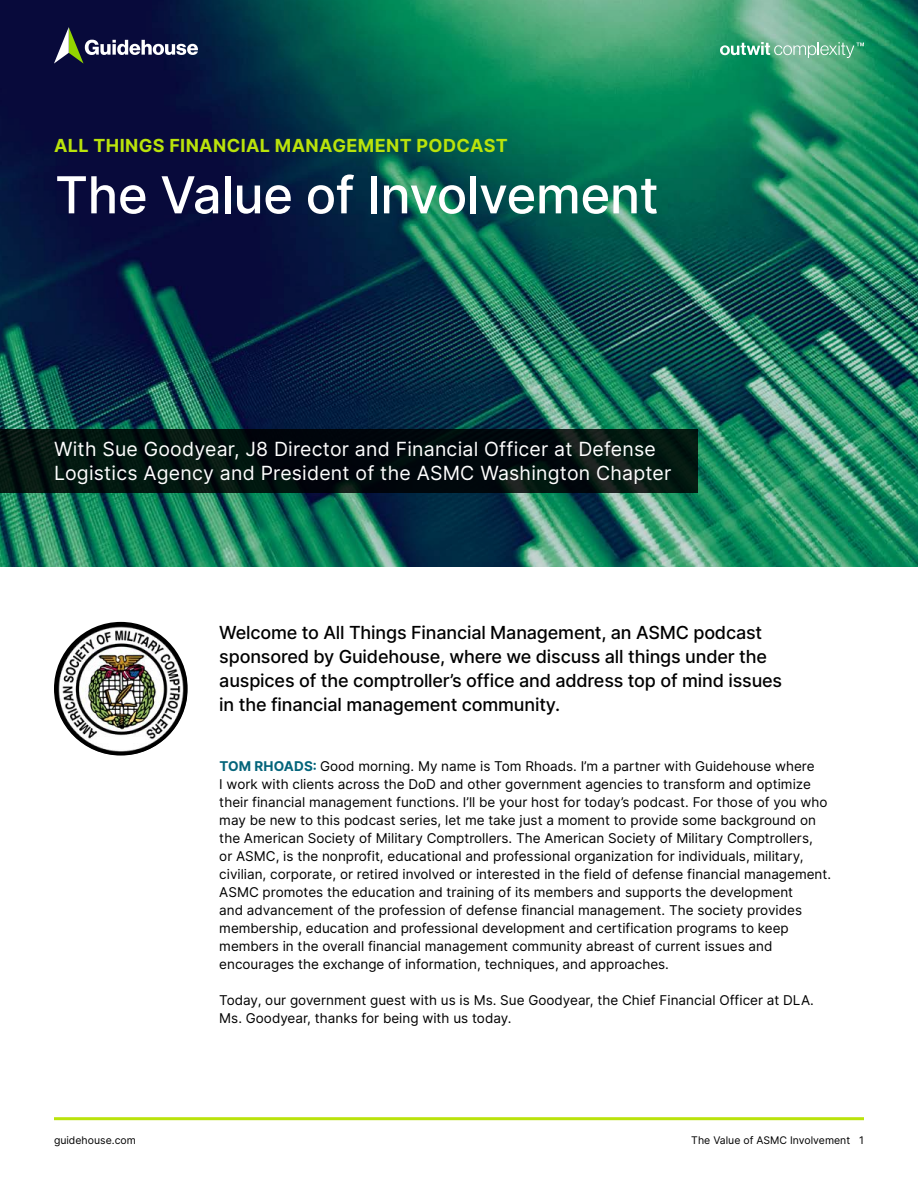
<style>
.page{position:relative;width:918px;height:1188px;background:#fff}
.page>*{position:absolute;margin:0;border:0;box-sizing:border-box;transform-origin:0 0}
.t1{font:500 51px "Inter";letter-spacing:-.01em;color:#fff}
.t2{font:19.5px/24px "Inter";letter-spacing:.01em;color:#fff}
.t3{font:500 18px/24px "Inter";letter-spacing:-.01em;color:#000}
.t4{font:700 18px "Inter";letter-spacing:.02em;color:#bae30b}
.t5{font:13.5px/18px "Inter";color:#000}
.t6{font:10.5px "Inter";color:#000}
.s1{font-weight:700;color:#03647a}
</style>
<div class="page">
<hr style="left:54px;top:1117px;width:810px;height:3px;background:#bae30b">
<svg style="left:0;top:0;width:918px;height:567px;background:#155954"></svg>
<svg style="left:0;top:429px;width:698px;height:63px;background:#03100f"></svg>
<svg style="left:720px;top:42px;width:144px;height:16px;background:#75bc9b"></svg>
<svg style="left:54px;top:27px;width:144px;height:37px;background:#3b415e"></svg>
<img style="left:55px;top:623px;width:132px;height:130px">
<div style="left:54px;top:622px;width:134px;height:134px;border:3px solid #000;border-radius:50%"></div>
<h3 class="t4" style="left:54px;top:132px;width:455px">ALL THINGS FINANCIAL MANAGEMENT PODCAST</h3>
<h1 class="t1" style="left:55px;top:157px;width:605px">The Value of Involvement</h1>
<h2 class="t2" style="left:54px;top:436px;width:619px">With Sue Goodyear, J8 Director and Financial Officer at Defense<br>Logistics Agency and President of the ASMC Washington Chapter</h2>
<h3 class="t3" style="left:219px;top:620px;width:564px">Welcome to All Things Financial Management, an ASMC podcast sponsored by Guidehouse, where we discuss all things under the auspices of the comptroller’s office and address top of mind issues in the financial management community.</h3>
<p class="t5" style="left:219px;top:757px;width:613px"><span class="s1">TOM RHOADS:</span> Good morning. My name is Tom Rhoads. I’m a partner with Guidehouse where<br>I work with clients across the DoD and other government agencies to transform and optimize their financial management functions. I’ll be your host for today’s podcast. For those of you who may be new to this podcast series, let me take just a moment to provide some background on the American Society of Military Comptrollers. The American Society of Military Comptrollers,<br>or ASMC, is the nonprofit, educational and professional organization for individuals, military, civilian, corporate, or retired involved or interested in the field of defense financial management.<br>ASMC promotes the education and training of its members and supports the development<br>and advancement of the profession of defense financial management. The society provides membership, education and professional development and certification programs to keep members in the overall financial management community abreast of current issues and encourages the exchange of information, techniques, and approaches.</p>
<p class="t5" style="left:219px;top:991px;width:596px">Today, our government guest with us is Ms. Sue Goodyear, the Chief Financial Officer at DLA.<br>Ms. Goodyear, thanks for being with us today.</p>
<p class="t6" style="left:54px;top:1133px;width:83px">guidehouse.com</p>
<p class="t6" style="left:691px;top:1133px;width:174px">The Value of ASMC Involvement 1</p>
</div>
